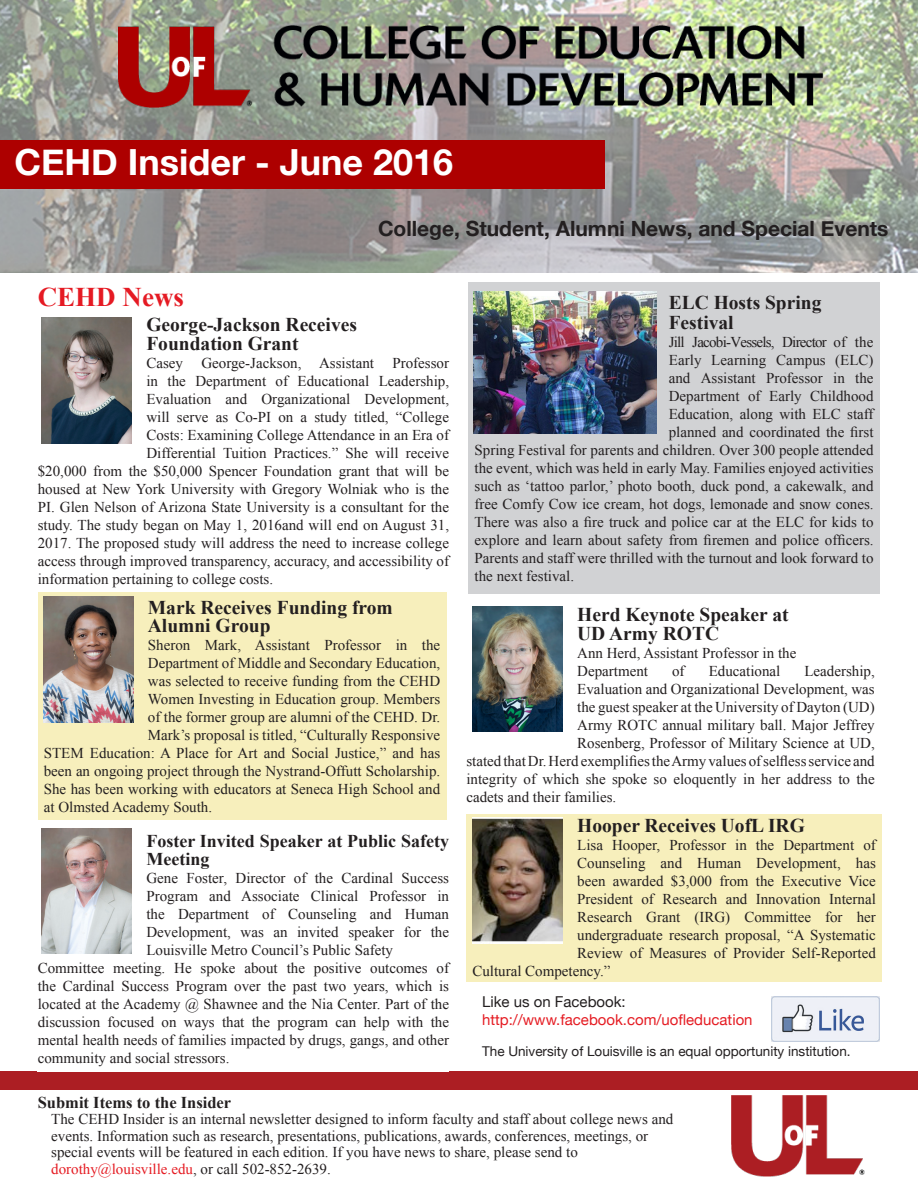
<style>
.page{position:relative;width:918px;height:1188px;background:#fff}
.page>*{position:absolute;margin:0;border:0;box-sizing:border-box;transform-origin:0 0}
.t1{font:700 36px "Helvetica Neue";color:#fff}
.t2{font:700 27px "Times New Roman";color:#e51a23}
.t3{font:700 21px "Helvetica Neue";color:#231f20}
.t4{font:700 19.5px/19.5px "Times New Roman";color:#231f20}
.t5{font:700 18px/18px "Times New Roman";color:#231f20}
.t6{font:700 16.5px "Times New Roman";color:#231f20}
.t7{font:15px/18px "Times New Roman";color:#231f20;text-align:justify}
.t8{font:15px/18px "Helvetica Neue";color:#e51c23}
.t9{font:15px "Times New Roman";letter-spacing:-.05em;color:#231f20}
.t10{font:13.5px "Helvetica Neue";color:#231f20}
.s1{color:#231f20}
.s2{color:#e51c23}
</style>
<div class="page">
<img style="left:0;top:0;width:918px;height:272px">
<div style="left:0;top:141px;width:605px;height:48px;background:#ad0000"></div>
<img style="left:119px;top:25px;width:704px;height:83px">
<div style="left:469px;top:283px;width:411px;height:311px;background:#d1d2d4"></div>
<div style="left:0;top:1072px;width:918px;height:18px;background:#ac1e23"></div>
<img style="left:772px;top:997px;width:108px;height:44px">
<img style="left:42px;top:828px;width:90px;height:126px">
<div style="left:466px;top:814px;width:416px;height:168px;background:#f7efbc"></div>
<div style="left:38px;top:592px;width:408px;height:228px;background:#f7efbc"></div>
<img style="left:473px;top:818px;width:90px;height:126px">
<img style="left:473px;top:292px;width:184px;height:142px">
<img style="left:473px;top:606px;width:90px;height:126px">
<img style="left:42px;top:317px;width:90px;height:126px">
<img style="left:43px;top:597px;width:90px;height:126px">
<img style="left:731px;top:1095px;width:133px;height:81px">
<p class="t1" style="left:14px;top:134px;width:440px">CEHD Insider - June 2016</p>
<p class="t3" style="left:378px;top:213px;width:512px">College, Student, Alumni News, and Special Events</p>
<p class="t2" style="left:38px;top:278px;width:148px">CEHD News</p>
<p class="t4" style="left:669px;top:293px;width:154px">ELC Hosts Spring<br>Festival</p>
<p class="t9" style="left:669px;top:332px;width:206px">Jill Jacobi-Vessels, Director of the</p>
<p class="t7" style="left:669px;top:351px;width:206px">Early Learning Campus (ELC)</p>
<p class="t7" style="left:669px;top:369px;width:206px">and Assistant Professor in the</p>
<p class="t7" style="left:669px;top:387px;width:206px">Department of Early Childhood</p>
<p class="t7" style="left:669px;top:405px;width:206px">Education, along with ELC staff</p>
<p class="t7" style="left:669px;top:423px;width:206px">planned and coordinated the first</p>
<p class="t7" style="left:475px;top:441px;width:400px">Spring Festival for parents and children. Over 300 people attended</p>
<p class="t7" style="left:475px;top:459px;width:401px">the event, which was held in early May. Families enjoyed activities</p>
<p class="t7" style="left:475px;top:477px;width:401px">such as ‘tattoo parlor,’ photo booth, duck pond, a cakewalk, and</p>
<p class="t7" style="left:475px;top:495px;width:401px">free Comfy Cow ice cream, hot dogs, lemonade and snow cones.</p>
<p class="t7" style="left:475px;top:513px;width:401px">There was also a fire truck and police car at the ELC for kids to</p>
<p class="t7" style="left:475px;top:531px;width:401px">explore and learn about safety from firemen and police officers.</p>
<p class="t7" style="left:475px;top:549px;width:401px">Parents and staff were thrilled with the turnout and look forward to</p>
<p class="t7" style="left:475px;top:567px;width:101px">the next festival.</p>
<p class="t4" style="left:146px;top:314px;width:212px">George-Jackson Receives<br>Foundation Grant</p>
<p class="t7" style="left:146px;top:354px;width:304px">Casey George-Jackson, Assistant Professor</p>
<p class="t7" style="left:146px;top:372px;width:304px">in the Department of Educational Leadership,</p>
<p class="t7" style="left:146px;top:390px;width:304px">Evaluation and Organizational Development,</p>
<p class="t7" style="left:146px;top:408px;width:304px">will serve as Co-PI on a study titled, “College</p>
<p class="t7" style="left:146px;top:426px;width:304px">Costs: Examining College Attendance in an Era of</p>
<p class="t7" style="left:146px;top:444px;width:304px">Differential Tuition Practices.” She will receive</p>
<p class="t7" style="left:38px;top:462px;width:413px">$20,000 from the $50,000 Spencer Foundation grant that will be</p>
<p class="t7" style="left:38px;top:480px;width:413px">housed at New York University with Gregory Wolniak who is the</p>
<p class="t7" style="left:38px;top:498px;width:413px">PI. Glen Nelson of Arizona State University is a consultant for the</p>
<p class="t7" style="left:38px;top:516px;width:413px">study. The study began on May 1, 2016and will end on August 31,</p>
<p class="t7" style="left:38px;top:534px;width:413px">2017. The proposed study will address the need to increase college</p>
<p class="t7" style="left:38px;top:552px;width:413px">access through improved transparency, accuracy, and accessibility of</p>
<p class="t7" style="left:38px;top:570px;width:237px">information pertaining to college costs.</p>
<p class="t4" style="left:148px;top:598px;width:246px;line-height:18px">Mark Receives Funding from<br>Alumni Group</p>
<p class="t7" style="left:148px;top:636px;width:294px">Sheron Mark, Assistant Professor in the</p>
<p class="t7" style="left:148px;top:654px;width:294px">Department of Middle and Secondary Education,</p>
<p class="t7" style="left:148px;top:672px;width:294px">was selected to receive funding from the CEHD</p>
<p class="t7" style="left:148px;top:690px;width:294px">Women Investing in Education group. Members</p>
<p class="t7" style="left:148px;top:708px;width:294px">of the former group are alumni of the CEHD. Dr.</p>
<p class="t7" style="left:148px;top:726px;width:294px">Mark’s proposal is titled, “Culturally Responsive</p>
<p class="t7" style="left:44px;top:744px;width:398px">STEM Education: A Place for Art and Social Justice,” and has</p>
<p class="t7" style="left:44px;top:762px;width:398px">been an ongoing project through the Nystrand-Offutt Scholarship.</p>
<p class="t7" style="left:44px;top:780px;width:398px">She has been working with educators at Seneca High School and</p>
<p class="t7" style="left:44px;top:798px;width:170px">at Olmsted Academy South.</p>
<p class="t5" style="left:146px;top:832px;width:304px">Foster Invited Speaker at Public Safety<br>Meeting</p>
<p class="t7" style="left:146px;top:869px;width:304px">Gene Foster, Director of the Cardinal Success Program and Associate Clinical Professor in the Department of Counseling and Human Development, was an invited speaker for the Louisville Metro Council’s Public Safety</p>
<p class="t7" style="left:38px;top:959px;width:413px">Committee meeting. He spoke about the positive outcomes of the Cardinal Success Program over the past two years, which is located at the Academy @ Shawnee and the Nia Center. Part of the discussion focused on ways that the program can help with the mental health needs of families impacted by drugs, gangs, and other community and social stressors.</p>
<p class="t4" style="left:577px;top:604px;width:213px">Herd Keynote Speaker at<br>UD Army ROTC</p>
<p class="t7" style="left:577px;top:644px;width:221px">Ann Herd, Assistant Professor in the</p>
<p class="t7" style="left:577px;top:662px;width:72px">Department</p>
<p class="t7" style="left:672px;top:662px;width:14px">of</p>
<p class="t7" style="left:709px;top:662px;width:73px">Educational</p>
<p class="t7" style="left:804px;top:662px;width:72px">Leadership,</p>
<p class="t7" style="left:577px;top:680px;width:299px">Evaluation and Organizational Development, was</p>
<p class="t7" style="left:577px;top:698px;width:299px">the guest speaker at the University of Dayton (UD)</p>
<p class="t7" style="left:577px;top:716px;width:299px">Army ROTC annual military ball. Major Jeffrey</p>
<p class="t7" style="left:577px;top:734px;width:299px">Rosenberg, Professor of Military Science at UD,</p>
<p class="t7" style="left:466px;top:752px;width:410px">stated that Dr. Herd exemplifies the Army values of selfless service and</p>
<p class="t7" style="left:466px;top:770px;width:410px">integrity of which she spoke so eloquently in her address to the</p>
<p class="t7" style="left:466px;top:788px;width:151px">cadets and their families.</p>
<p class="t4" style="left:577px;top:816px;width:229px">Hooper Receives UofL IRG</p>
<p class="t7" style="left:577px;top:836px;width:300px">Lisa Hooper, Professor in the Department of</p>
<p class="t7" style="left:577px;top:854px;width:300px">Counseling and Human Development, has</p>
<p class="t7" style="left:577px;top:872px;width:300px">been awarded $3,000 from the Executive Vice</p>
<p class="t7" style="left:577px;top:890px;width:300px">President of Research and Innovation Internal</p>
<p class="t7" style="left:577px;top:908px;width:300px">Research Grant (IRG) Committee for her</p>
<p class="t7" style="left:577px;top:926px;width:300px">undergraduate research proposal, “A Systematic</p>
<p class="t7" style="left:577px;top:944px;width:300px">Review of Measures of Provider Self-Reported</p>
<p class="t7" style="left:472px;top:962px;width:140px">Cultural Competency.”</p>
<p class="t8" style="left:482px;top:994px;width:272px"><span class="s1">Like us on Facebook: </span>http://www.facebook.com/uofleducation</p>
<p class="t10" style="left:482px;top:1041px;width:370px">The University of Louisville is an equal opportunity institution.</p>
<p class="t6" style="left:38px;top:1091px;width:195px">Submit Items to the Insider</p>
<p class="t7" style="left:51px;top:1111px;width:624px;line-height:16.5px;text-align:left">The CEHD Insider is an internal newsletter designed to inform faculty and staff about college news and events. Information such as research, presentations, publications, awards, conferences, meetings, or special events will be featured in each edition. If you have news to share, please send to <span class="s2">dorothy@louisville.edu</span>, or call 502-852-2639.</p>
</div>
